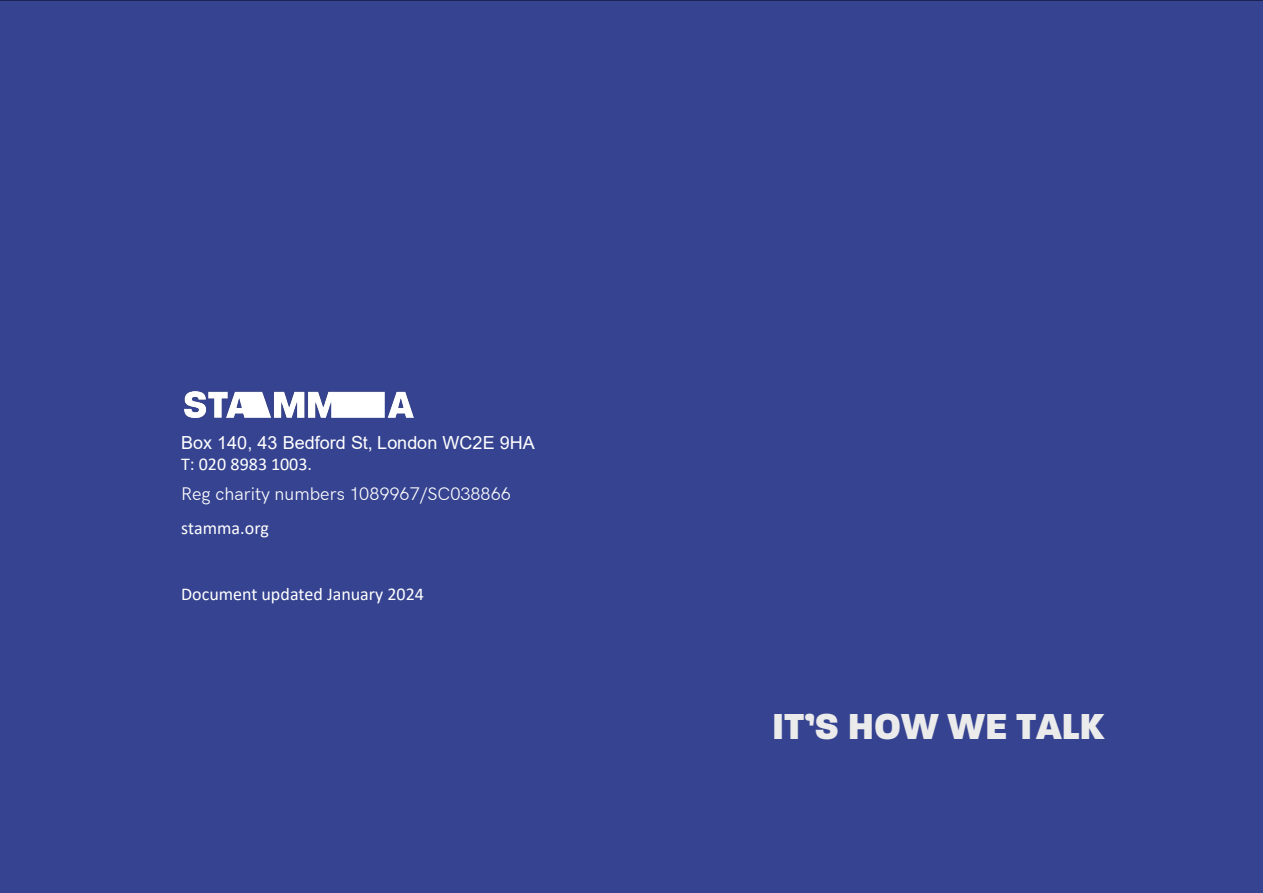
<style>
.page{position:relative;width:1263px;height:893px;background:#364390}
.page>*{position:absolute;margin:0;border:0;box-sizing:border-box;transform-origin:0 0}
.t1{font:800 39px "Paralucent";color:#ebebeb}
.t2{font:18px "Calibri";color:#fff}
.t3{font:18px "HK Grotesk";color:#fff}
.t4{font:18px "Arial";letter-spacing:.005em;color:#fff}
</style>
<div class="page">
<div style="left:170px;top:369px;width:1093px;height:249px;background:#364390"></div>
<div style="left:150px;top:688px;width:965px;height:130px;background:#364390"></div>
<img style="left:185px;top:391px;width:229px;height:26px">
<p class="t4" style="left:181px;top:436px;width:355px">Box 140, 43 Bedford St, London WC2E 9HA</p>
<p class="t2" style="left:181px;top:457px;width:133px">T: 020 8983 1003.</p>
<p class="t3" style="left:181px;top:488px;width:331px">Reg charity numbers 1089967/SC038866</p>
<p class="t2" style="left:181px;top:520px;width:90px">stamma.org</p>
<p class="t2" style="left:181px;top:587px;width:244px">Document updated January 2024</p>
<p class="t1" style="left:772px;top:702px;width:333px">IT’S HOW WE TALK</p>
</div>
